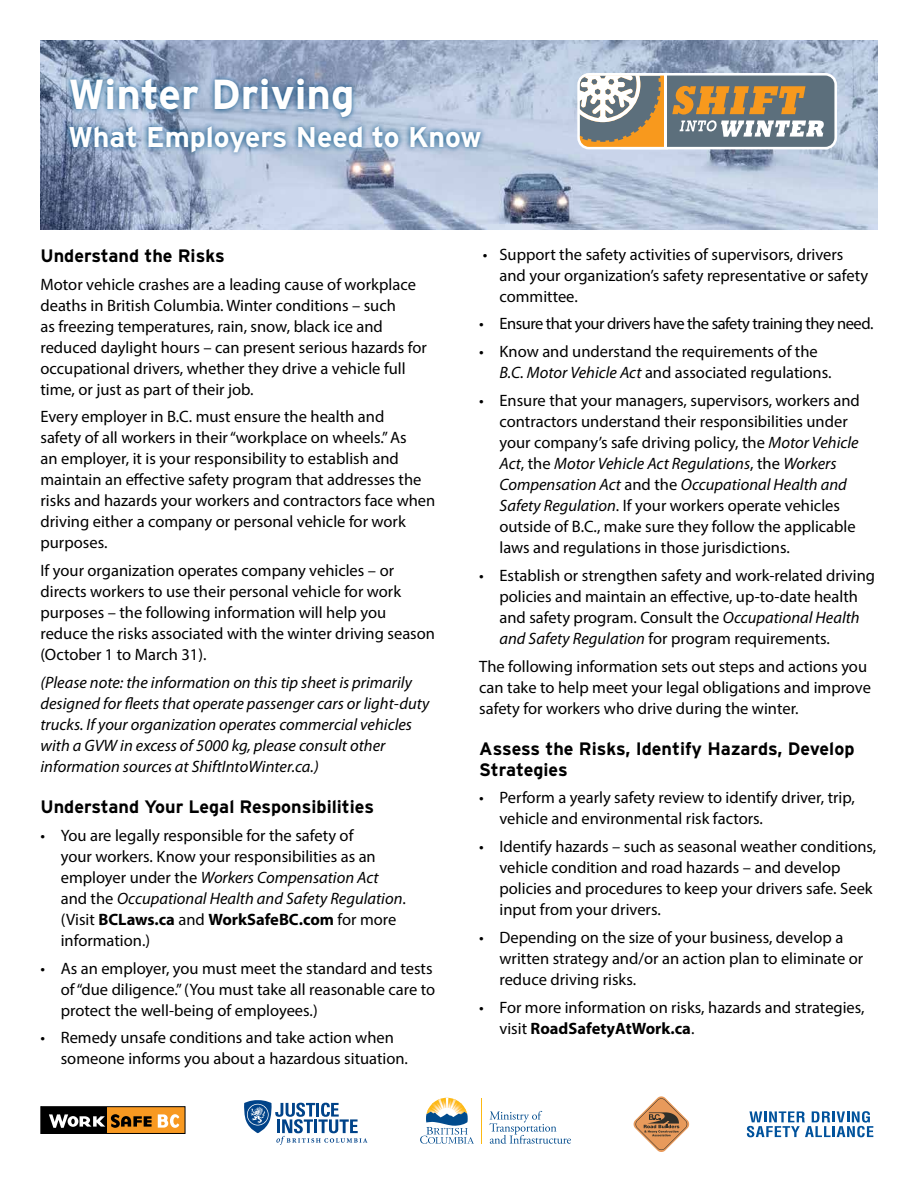
<style>
.page{position:relative;width:918px;height:1188px;background:#fff}
.page>*{position:absolute;margin:0;border:0;box-sizing:border-box;transform-origin:0 0}
.t1{font:700 42px "Interstate";color:#fff}
.t2{font:700 28.5px "Interstate";color:#fff}
.t3{font:700 18px/21px "Interstate";color:#000}
.t4{font:16.5px/21px "Myriad Pro";color:#000}
.t5{font:italic 16.5px/21px "Myriad Pro";color:#000}
.t6{font:16.5px "Myriad Pro";letter-spacing:-.03em;color:#000}
.s1{font-style:italic}
.s2{font-weight:700}
</style>
<div class="page">
<img style="left:40px;top:40px;width:837px;height:190px">
<div style="left:64px;top:73px;width:423px;height:85px;background:#004f83;opacity:.96"></div>
<svg style="left:577px;top:73px;width:257px;height:76px"></svg>
<hr style="left:664px;top:75px;width:3px;height:73px;background:#fff">
<svg style="left:747px;top:1111px;width:126px;height:26px"></svg>
<div style="left:41px;top:1107px;width:67px;height:26px;background:#000"></div>
<div style="left:108px;top:1107px;width:77px;height:26px;background:#f89921"></div>
<svg style="left:49px;top:1114px;width:56px;height:14px"></svg>
<svg style="left:111px;top:1114px;width:41px;height:14px"></svg>
<svg style="left:158px;top:1114px;width:21px;height:14px"></svg>
<div style="left:40px;top:1106px;width:145px;height:28px;border:1px solid #000"></div>
<svg style="left:489px;top:1111px;width:82px;height:33px"></svg>
<hr style="left:482px;top:1098px;width:1px;height:46px;background:#fdb913">
<svg style="left:420px;top:1098px;width:54px;height:46px"></svg>
<svg style="left:634px;top:1096px;width:55px;height:56px"></svg>
<svg style="left:244px;top:1100px;width:123px;height:45px"></svg>
<h1 class="t1" style="left:68px;top:71px;width:288px">Winter Driving</h1>
<h2 class="t2" style="left:68px;top:121px;width:415px">What Employers Need to Know</h2>
<p class="t3" style="left:40px;top:245px;width:186px">Understand the Risks</p>
<p class="t4" style="left:40px;top:273px;width:388px">Motor vehicle crashes are a leading cause of workplace deaths in British Columbia. Winter conditions – such<br>as freezing temperatures, rain, snow, black ice and reduced daylight hours – can present serious hazards for occupational drivers, whether they drive a vehicle full time, or just as part of their job.</p>
<p class="t4" style="left:40px;top:406px;width:396px">Every employer in B.C. must ensure the health and<br>safety of all workers in their “workplace on wheels.” As<br>an employer, it is your responsibility to establish and maintain an effective safety program that addresses the risks and hazards your workers and contractors face when driving either a company or personal vehicle for work purposes.</p>
<p class="t4" style="left:40px;top:560px;width:396px">If your organization operates company vehicles – or directs workers to use their personal vehicle for work purposes – the following information will help you reduce the risks associated with the winter driving season (October 1 to March 31).</p>
<p class="t5" style="left:40px;top:672px;width:390px">(Please note: the information on this tip sheet is primarily designed for fleets that operate passenger cars or light-duty trucks. If your organization operates commercial vehicles with a GVW in excess of 5000 kg, please consult other information sources at ShiftIntoWinter.ca.)</p>
<p class="t3" style="left:40px;top:796px;width:335px">Understand Your Legal Responsibilities</p>
<p class="t4" style="left:61px;top:825px;width:347px;text-indent:-20px">• You are legally responsible for the safety of<br>your workers. Know your responsibilities as an employer under the <span class="s1">Workers Compensation Act </span>and the <span class="s1">Occupational Health and Safety Regulation</span>. (Visit <span class="s2">BCLaws.ca</span> and <span class="s2">WorkSafeBC.com</span> for more information.)</p>
<p class="t4" style="left:61px;top:957px;width:376px;text-indent:-20px">• As an employer, you must meet the standard and tests of “due diligence.” (You must take all reasonable care to protect the well-being of employees.)</p>
<p class="t4" style="left:61px;top:1027px;width:349px;text-indent:-20px">• Remedy unsafe conditions and take action when someone informs you about a hazardous situation.</p>
<p class="t4" style="left:499px;top:243px;width:370px;text-indent:-17px">• Support the safety activities of supervisors, drivers and your organization’s safety representative or safety committee.</p>
<p class="t6" style="left:479px;top:314px;width:396px">• Ensure that your drivers have the safety training they need.</p>
<p class="t4" style="left:499px;top:341px;width:333px;text-indent:-20px">• Know and understand the requirements of the<br><span class="s1">B.C. Motor Vehicle Act</span> and associated regulations.</p>
<p class="t4" style="left:499px;top:390px;width:362px;text-indent:-20px">• Ensure that your managers, supervisors, workers and contractors understand their responsibilities under your company’s safe driving policy, the <span class="s1">Motor Vehicle Act</span>, the <span class="s1">Motor Vehicle Act Regulations</span>, the <span class="s1">Workers Compensation Act</span> and the <span class="s1">Occupational Health and Safety Regulation</span>. If your workers operate vehicles outside of B.C., make sure they follow the applicable laws and regulations in those jurisdictions.</p>
<p class="t4" style="left:499px;top:564px;width:377px;text-indent:-20px">• Establish or strengthen safety and work-related driving policies and maintain an effective, up-to-date health and safety program. Consult the <span class="s1">Occupational Health and Safety Regulation</span> for program requirements.</p>
<p class="t4" style="left:479px;top:655px;width:393px">The following information sets out steps and actions you can take to help meet your legal obligations and improve safety for workers who drive during the winter.</p>
<p class="t3" style="left:479px;top:738px;width:377px">Assess the Risks, Identify Hazards, Develop<br>Strategies</p>
<p class="t4" style="left:499px;top:787px;width:357px;text-indent:-20px">• Perform a yearly safety review to identify driver, trip, vehicle and environmental risk factors.</p>
<p class="t4" style="left:499px;top:836px;width:378px;text-indent:-20px">• Identify hazards – such as seasonal weather conditions, vehicle condition and road hazards – and develop policies and procedures to keep your drivers safe. Seek input from your drivers.</p>
<p class="t4" style="left:499px;top:927px;width:365px;text-indent:-20px">• Depending on the size of your business, develop a written strategy and/or an action plan to eliminate or reduce driving risks.</p>
<p class="t4" style="left:499px;top:996px;width:367px;text-indent:-20px">• For more information on risks, hazards and strategies, visit <span class="s2">RoadSafetyAtWork.ca</span>.</p>
</div>
